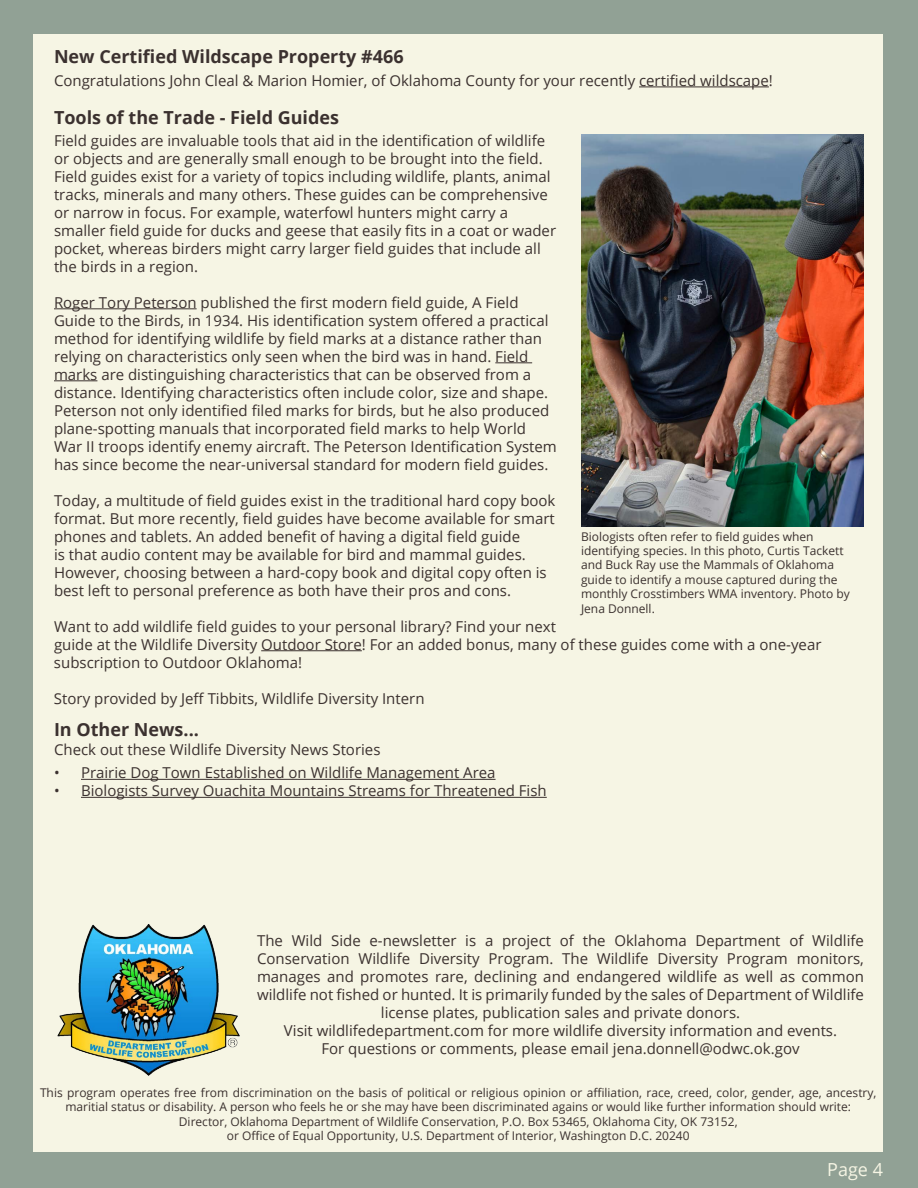
<style>
.page{position:relative;width:918px;height:1188px;background:#91a195}
.page>*{position:absolute;margin:0;border:0;box-sizing:border-box;transform-origin:0 0}
.t1{font:700 18px "Open Sans";color:#3b312f}
.t2{font:18px "Open Sans";color:#f6f5e4}
.t3{font:15px/18px "Open Sans";color:#3b312f}
.t4{font:12px/14.4px "Open Sans";color:#3b312f;text-align:center}
</style>
<div class="page">
<div style="left:33px;top:35px;width:850px;height:1117px;background:#f6f5e4"></div>
<img style="left:57px;top:924px;width:183px;height:152px">
<img style="left:581px;top:135px;width:283px;height:391px">
<hr style="left:54px;top:308px;width:143px;height:1px;background:#3b312f">
<hr style="left:495px;top:362px;width:37px;height:1px;background:#3b312f">
<hr style="left:54px;top:380px;width:43px;height:1px;background:#3b312f">
<hr style="left:261px;top:650px;width:101px;height:1px;background:#3b312f">
<hr style="left:81px;top:779px;width:415px;height:1px;background:#3b312f">
<hr style="left:81px;top:797px;width:466px;height:1px;background:#3b312f">
<hr style="left:639px;top:87px;width:130px;height:1px;background:#3b312f">
<p class="t1" style="left:54px;top:44px;width:351px">New Certified Wildscape Property #466</p>
<p class="t3" style="left:54px;top:71px;width:720px">Congratulations John Cleal &amp; Marion Homier, of Oklahoma County for your recently certified wildscape!</p>
<p class="t1" style="left:54px;top:105px;width:287px">Tools of the Trade - Field Guides</p>
<p class="t3" style="left:54px;top:131px;width:504px">Field guides are invaluable tools that aid in the identification of wildlife or objects and are generally small enough to be brought into the field.<br>Field guides exist for a variety of topics including wildlife, plants, animal tracks, minerals and many others. These guides can be comprehensive or narrow in focus. For example, waterfowl hunters might carry a smaller field guide for ducks and geese that easily fits in a coat or wader pocket, whereas birders might carry larger field guides that include all the birds in a region.</p>
<p class="t3" style="left:54px;top:293px;width:504px">Roger Tory Peterson published the first modern field guide, A Field Guide to the Birds, in 1934. His identification system offered a practical method for identifying wildlife by field marks at a distance rather than relying on characteristics only seen when the bird was in hand. Field marks are distinguishing characteristics that can be observed from a distance. Identifying characteristics often include color, size and shape.<br>Peterson not only identified filed marks for birds, but he also produced plane-spotting manuals that incorporated field marks to help World War II troops identify enemy aircraft. The Peterson Identification System has since become the near-universal standard for modern field guides.</p>
<p class="t3" style="left:54px;top:491px;width:503px">Today, a multitude of field guides exist in the traditional hard copy book format. But more recently, field guides have become available for smart phones and tablets. An added benefit of having a digital field guide<br>is that audio content may be available for bird and mammal guides.<br>However, choosing between a hard-copy book and digital copy often is best left to personal preference as both have their pros and cons.</p>
<p class="t3" style="left:54px;top:617px;width:769px">Want to add wildlife field guides to your personal library? Find your next<br>guide at the Wildlife Diversity Outdoor Store! For an added bonus, many of these guides come with a one-year subscription to Outdoor Oklahoma!</p>
<p class="t3" style="left:54px;top:689px;width:372px">Story provided by Jeff Tibbits, Wildlife Diversity Intern</p>
<p class="t1" style="left:54px;top:717px;width:146px">In Other News...</p>
<p class="t3" style="left:54px;top:763px;width:443px">• Prairie Dog Town Established on Wildlife Management Area</p>
<p class="t3" style="left:54px;top:781px;width:494px">• Biologists Survey Ouachita Mountains Streams for Threatened Fish</p>
<p class="t4" style="left:581px;top:529px;width:270px;text-align:left">Biologists often refer to field guides when identifying species. In this photo, Curtis Tackett and Buck Ray use the Mammals of Oklahoma guide to identify a mouse captured during the monthly Crosstimbers WMA inventory. Photo by Jena Donnell.</p>
<p class="t3" style="left:54px;top:740px;width:328px">Check out these Wildlife Diversity News Stories</p>
<p class="t3" style="left:257px;top:931px;width:608px;text-align:center">The Wild Side e-newsletter is a project of the Oklahoma Department of Wildlife Conservation Wildlife Diversity Program. The Wildlife Diversity Program monitors, manages and promotes rare, declining and endangered wildlife as well as common wildlife not fished or hunted. It is primarily funded by the sales of Department of Wildlife license plates, publication sales and private donors.<br>Visit wildlifedepartment.com for more wildlife diversity information and events.<br>For questions or comments, please email jena.donnell@odwc.ok.gov</p>
<p class="t4" style="left:40px;top:1085px;width:838px">This program operates free from discrimination on the basis of political or religious opinion or affiliation, race, creed, color, gender, age, ancestry, maritial status or disability. A person who feels he or she may have been discriminated agains or would like further information should write:<br>Director, Oklahoma Department of Wildlife Conservation, P.O. Box 53465, Oklahoma City, OK 73152,<br>or Office of Equal Opportunity, U.S. Department of Interior, Washington D.C. 20240</p>
<p class="t2" style="left:827px;top:1157px;width:57px">Page 4</p>
</div>
